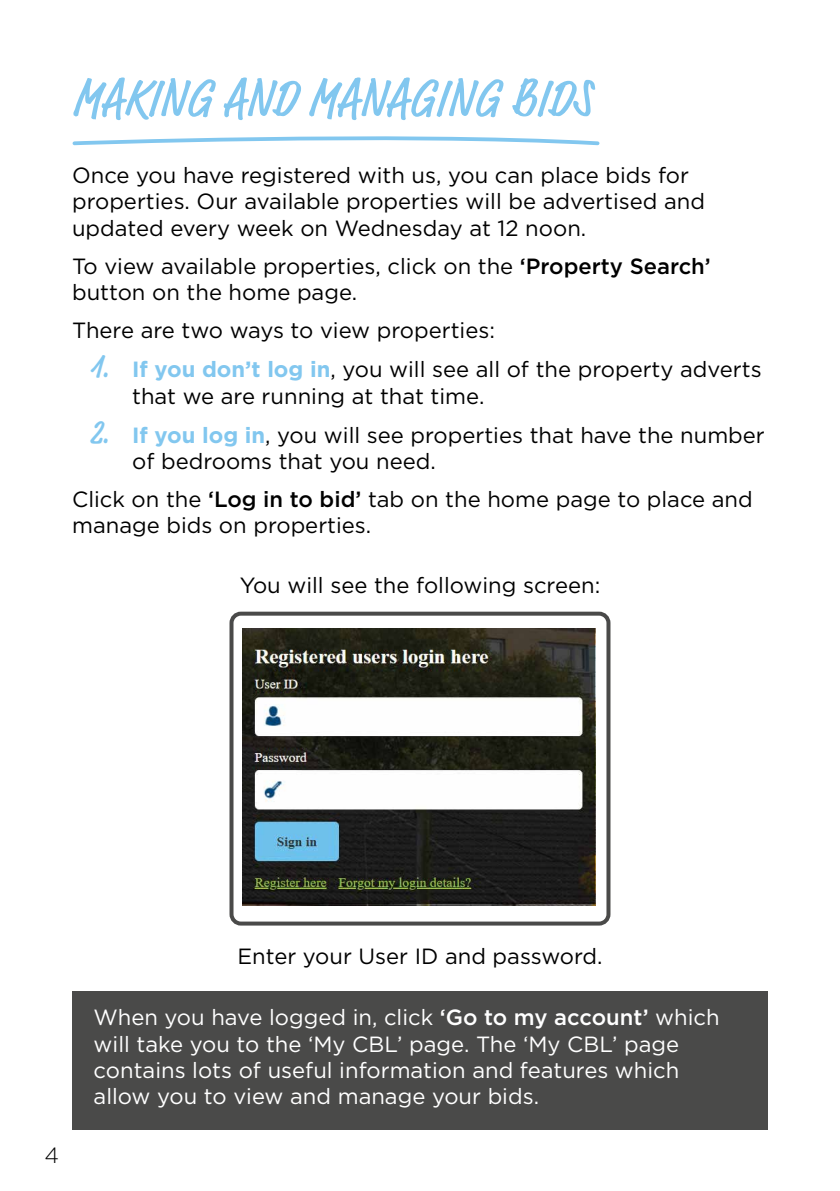
<style>
.page{position:relative;width:840px;height:1191px;background:#fff}
.page>*{position:absolute;margin:0;border:0;box-sizing:border-box;transform-origin:0 0}
.t1{font:500 condensed 53.4px "Market Pro";letter-spacing:.01em;color:#82c7ef}
.t2{font:22px/26.4px "Gotham";color:#000}
.t3{font:22px/26.4px "Gotham";color:#fff}
.t4{font:300 22px "Gotham";color:#000}
.s1{font-weight:500}
.s2{font-family:"Market Pro";font-weight:500;font-stretch:condensed;font-size:34px;color:#82c7ef}
.s3{font-weight:700;color:#82c7ef}
</style>
<div class="page">
<div style="left:72px;top:991px;width:695px;height:139px;background:#4a4a49"></div>
<svg style="left:72px;top:136px;width:528px;height:10px"></svg>
<img style="left:242px;top:628px;width:353px;height:277px">
<div style="left:229px;top:611px;width:381px;height:314px;border:4px solid #4a4a49;border-radius:9px"></div>
<h1 class="t1" style="left:72px;top:61px;width:520px">MAKING AND MANAGING BIDS</h1>
<p class="t2" style="left:72px;top:162px;width:634px">Once you have registered with us, you can place bids for properties. Our available properties will be advertised and updated every week on Wednesday at 12 noon.</p>
<p class="t2" style="left:72px;top:252px;width:640px">To view available properties, click on the <span class="s1">‘Property Search’ </span>button on the home page.</p>
<p class="t2" style="left:72px;top:316px;width:424px">There are two ways to view properties:</p>
<p class="t2" style="left:132px;top:356px;width:630px;text-indent:-42px"><span class="s2">1.</span> <span class="s3">If you don’t log in</span>, you will see all of the property adverts that we are running at that time.</p>
<p class="t2" style="left:132px;top:421px;width:634px;text-indent:-42px"><span class="s2">2.</span> <span class="s3">If you log in</span>, you will see properties that have the number of bedrooms that you need.</p>
<p class="t2" style="left:72px;top:485px;width:681px">Click on the <span class="s1">‘Log in to bid’</span> tab on the home page to place and manage bids on properties.</p>
<p class="t2" style="left:239px;top:572px;width:362px">You will see the following screen:</p>
<p class="t4" style="left:44px;top:1141px;width:16px">4</p>
<p class="t2" style="left:237px;top:942px;width:366px">Enter your User ID and password.</p>
<p class="t3" style="left:94px;top:1003px;width:627px">When you have logged in, click <span class="s1">‘Go to my account’</span> which will take you to the ‘My CBL’ page. The ‘My CBL’ page contains lots of useful information and features which allow you to view and manage your bids.</p>
</div>
